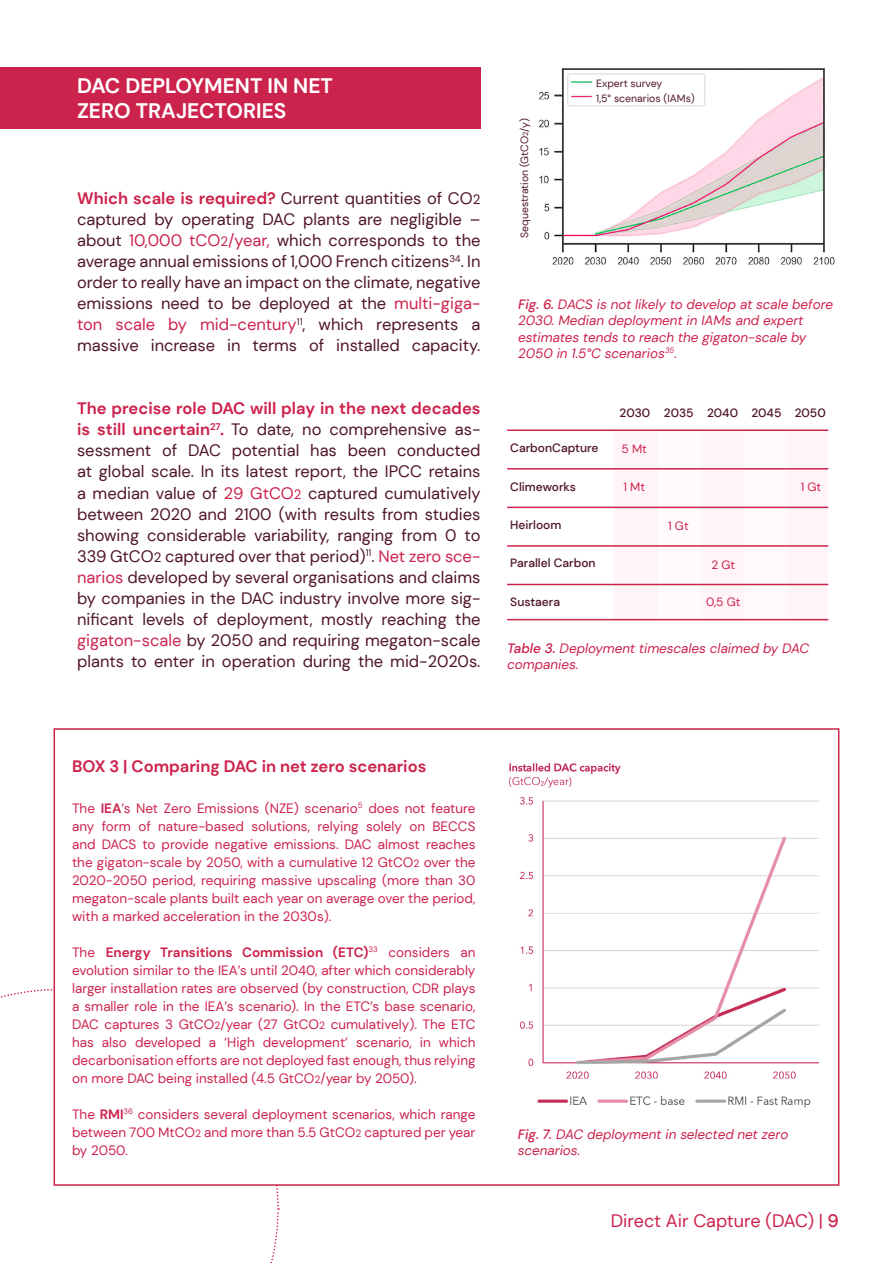
<style>
.page{position:relative;width:893px;height:1263px;background:#fff}
.page>*{position:absolute;margin:0;border:0;box-sizing:border-box;transform-origin:0 0}
.t1{font:700 21px/25.2px "DM Sans";color:#fff}
.t2{font:18px "DM Sans";color:#cc234d}
.Paragraphe{font:16.5px/21px "DM Sans";color:#4f1626;text-align:justify}
.Paragraphe-2{font:700 16.5px "DM Sans";color:#cc234d}
.Paragraphe-3{font:13.5px/18px "DM Sans";color:#cc234d;text-align:justify}
.Paragraphe-4{font:italic 13.5px/16.2px "DM Sans";color:#cc234d}
.Paragraphe-5{font:500 12px "DM Sans";color:#4f1626}
.Paragraphe-6{font:12px "DM Sans";color:#cc234d}
.Paragraphe-7{font:10.5px "DM Sans";color:#4f1626}
.s1{font-weight:700;color:#cc234d}
.s2{font-size:13.5px}
.s3{color:#cc234d}
.s4{font-size:13.5px;color:#cc234d}
.s5{font-size:7.5px}
.s6{font-weight:500}
.s7{font-weight:700}
.s8{font-size:10.5px}
</style>
<div class="page">
<svg style="left:1px;top:988px;width:279px;height:275px"></svg>
<div style="left:614px;top:431px;width:214px;height:189px;background:#fff5f8"></div>
<div style="left:0;top:67px;width:480px;height:61px;background:#cc234d"></div>
<div style="left:54px;top:728px;width:785px;height:458px;background:#fff;border:2px solid #cc234d"></div>
<img style="left:539px;top:68px;width:296px;height:197px">
<div style="left:596px;top:77px;width:106px;height:28px;background:#fff"></div>
<img style="left:509px;top:763px;width:310px;height:345px">
<hr style="left:507px;top:429px;width:321px;height:2px;background:#cc234d">
<hr style="left:507px;top:468px;width:321px;height:2px;background:#cc234d">
<hr style="left:507px;top:507px;width:321px;height:1px;background:#cc234d">
<hr style="left:507px;top:545px;width:321px;height:2px;background:#cc234d">
<hr style="left:507px;top:584px;width:321px;height:1px;background:#cc234d">
<hr style="left:507px;top:619px;width:321px;height:1px;background:#cc234d">
<p class="t1" style="left:77px;top:73px;width:257px">DAC DEPLOYMENT IN NET<br>ZERO TRAJECTORIES</p>
<p class="Paragraphe" style="left:77px;top:188px;width:405px"><span class="s1">Which scale is required?</span> Current quantities of CO<span class="s2">2 </span>captured by operating DAC plants are negligible – about <span class="s3">10,000 tCO</span><span class="s4">2</span><span class="s3">/year,</span> which corresponds to the average annual emissions of 1,000 French citizens<sup>34</sup>. In order to really have an impact on the climate, negative emissions need to be deployed at the <span class="s3">multi-giga&shy;ton scale by mid-century</span><sup>11</sup>, which represents a massive increase in terms of installed capacity.</p>
<p class="Paragraphe" style="left:77px;top:398px;width:405px"><span class="s1">The precise role DAC will play in the next decades is still uncertain</span><sup>27</sup><span class="s1">.</span> To date, no comprehensive as&shy;sessment of DAC potential has been conducted at global scale. In its latest report, the IPCC retains a median value of <span class="s3">29 GtCO</span><span class="s4">2</span> captured cumulatively between 2020 and 2100 (with results from studies showing considerable variability, ranging from 0 to 339 GtCO<span class="s2">2</span> captured over that period)<sup>11</sup>. <span class="s3">Net zero sce&shy;narios</span> developed by several organisations and claims by companies in the DAC industry involve more sig&shy;nificant levels of deployment, mostly reaching the <span class="s3">gigaton-scale</span> by 2050 and requiring megaton-scale plants to enter in operation during the mid-2020s.</p>
<p class="Paragraphe-7" style="left:596px;top:77px;width:68px">Expert survey</p>
<p class="Paragraphe-7" style="left:518px;top:238px;width:121px;rotate:-90deg">Sequestration (GtCO<span class="s5">2</span>/y)</p>
<p class="Paragraphe-7" style="left:596px;top:91px;width:100px">1,5° scenarios (IAMs)</p>
<p class="Paragraphe-4" style="left:518px;top:296px;width:316px"><span class="s6">Fig. 6.</span> DACS is not likely to develop at scale before 2030. Median deployment in IAMs and expert estimates tends to reach the gigaton-scale by 2050 in 1.5°C scenarios<sup>35</sup>.</p>
<p class="Paragraphe-5" style="left:510px;top:441px;width:90px">CarbonCapture</p>
<p class="Paragraphe-5" style="left:510px;top:479px;width:67px">Climeworks</p>
<p class="Paragraphe-5" style="left:510px;top:517px;width:53px">Heirloom</p>
<p class="Paragraphe-5" style="left:510px;top:556px;width:87px">Parallel Carbon</p>
<p class="Paragraphe-5" style="left:510px;top:594px;width:51px">Sustaera</p>
<p class="Paragraphe-5" style="left:620px;top:405px;width:32px">2030</p>
<p class="Paragraphe-6" style="left:622px;top:442px;width:27px">5 Mt</p>
<p class="Paragraphe-6" style="left:623px;top:479px;width:23px">1 Mt</p>
<p class="Paragraphe-6" style="left:801px;top:479px;width:22px">1 Gt</p>
<p class="Paragraphe-6" style="left:668px;top:518px;width:22px">1 Gt</p>
<p class="Paragraphe-6" style="left:711px;top:558px;width:25px">2 Gt</p>
<p class="Paragraphe-6" style="left:706px;top:594px;width:36px">0,5 Gt</p>
<p class="Paragraphe-5" style="left:664px;top:405px;width:31px">2035</p>
<p class="Paragraphe-5" style="left:707px;top:405px;width:33px">2040</p>
<p class="Paragraphe-5" style="left:751px;top:405px;width:32px">2045</p>
<p class="Paragraphe-5" style="left:795px;top:405px;width:33px">2050</p>
<p class="Paragraphe-4" style="left:507px;top:640px;width:304px"><span class="s6">Table 3.</span> Deployment timescales claimed by DAC companies.</p>
<p class="Paragraphe-2" style="left:72px;top:756px;width:356px">BOX 3 | Comparing DAC in net zero scenarios</p>
<p class="Paragraphe-3" style="left:72px;top:799px;width:405px">The <span class="s7">IEA</span>’s Net Zero Emissions (NZE) scenario<sup>5</sup> does not feature any form of nature-based solutions, relying solely on BECCS and DACS to provide negative emissions. DAC almost reaches the gigaton-scale by 2050, with a cumulative 12 GtCO<span class="s8">2</span> over the 2020-2050 period, requiring massive upscaling (more than 30 megaton-scale plants built each year on average over the period, with a marked acceleration in the 2030s).</p>
<p class="Paragraphe-3" style="left:72px;top:943px;width:405px">The <span class="s7">Energy Transitions Commission (ETC)</span><sup>33</sup> considers an evolution similar to the IEA’s until 2040, after which considerably larger installation rates are observed (by construction, CDR plays a smaller role in the IEA’s scenario). In the ETC’s base scenario, DAC captures 3 GtCO<span class="s8">2</span>/year (27 GtCO<span class="s8">2</span> cumulatively). The ETC has also developed a ‘High development’ scenario, in which decarbonisation efforts are not deployed fast enough, thus relying on more DAC being installed (4.5 GtCO<span class="s8">2</span>/year by 2050).</p>
<p class="Paragraphe-3" style="left:72px;top:1105px;width:405px">The <span class="s7">RMI</span><sup>36</sup> considers several deployment scenarios, which range between 700 MtCO<span class="s8">2</span> and more than 5.5 GtCO<span class="s8">2</span> captured per year by 2050.</p>
<p class="Paragraphe-4" style="left:518px;top:1126px;width:272px"><span class="s6">Fig. 7.</span> DAC deployment in selected net zero scenarios.</p>
<p class="t2" style="left:611px;top:1209px;width:230px">Direct Air Capture (DAC) | <span class="s6">9</span></p>
</div>
